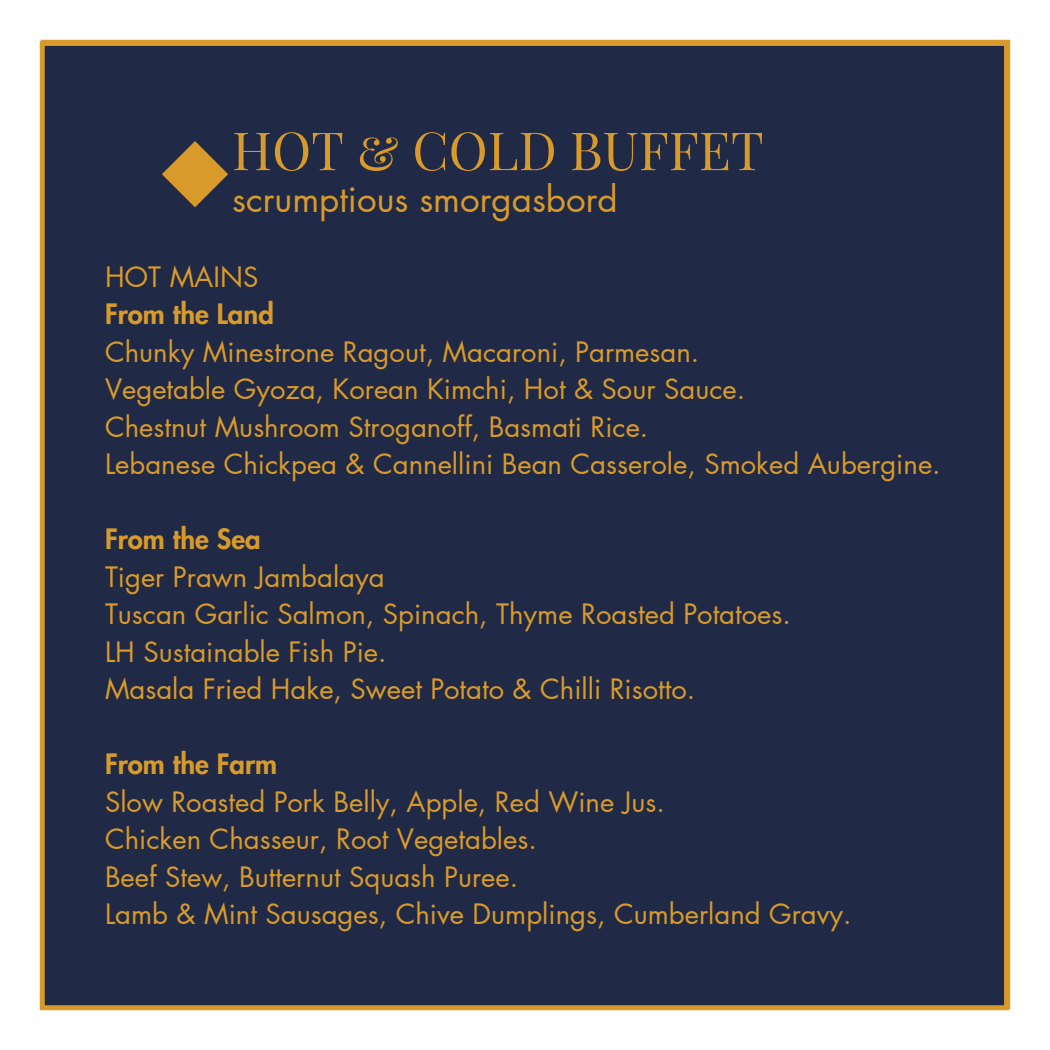
<style>
.page{position:relative;width:1050px;height:1050px;background:#fff}
.page>*{position:absolute;margin:0;border:0;box-sizing:border-box;transform-origin:0 0}
.t1{font:52.75px "Playfair Display SC";color:#d89b2b}
.t2{font:35px "Futura LT Pro";color:#d89b2b}
.t3{font:27.5px "Futura LT Pro";color:#d89b2b}
.t4{font:800 27.5px "Futura LT Pro";color:#d89b2b}
</style>
<div class="page">
<div style="left:40px;top:41px;width:969px;height:969px;background:#202945"></div>
<svg style="left:162px;top:141px;width:67px;height:113px;background:#554a3d"></svg>
<h1 class="t1" style="left:232px;top:113px;width:533px">HOT &amp; COLD BUFFET</h1>
<h2 class="t2" style="left:232px;top:184px;width:387px">scrumptious smorgasbord</h2>
<p class="t3" style="left:105px;top:264px;width:155px">HOT MAINS</p>
<p class="t4" style="left:105px;top:302px;width:170px">From the Land</p>
<p class="t3" style="left:105px;top:339px;width:596px">Chunky Minestrone Ragout, Macaroni, Parmesan.</p>
<p class="t3" style="left:105px;top:377px;width:642px">Vegetable Gyoza, Korean Kimchi, Hot &amp; Sour Sauce.</p>
<p class="t3" style="left:105px;top:414px;width:545px">Chestnut Mushroom Stroganoff, Basmati Rice.</p>
<p class="t3" style="left:105px;top:452px;width:837px">Lebanese Chickpea &amp; Cannellini Bean Casserole, Smoked Aubergine.</p>
<p class="t4" style="left:105px;top:527px;width:157px">From the Sea</p>
<p class="t3" style="left:105px;top:564px;width:281px">Tiger Prawn Jambalaya</p>
<p class="t3" style="left:105px;top:602px;width:687px">Tuscan Garlic Salmon, Spinach, Thyme Roasted Potatoes.</p>
<p class="t3" style="left:105px;top:639px;width:283px">LH Sustainable Fish Pie.</p>
<p class="t3" style="left:105px;top:677px;width:592px">Masala Fried Hake, Sweet Potato &amp; Chilli Risotto.</p>
<p class="t4" style="left:105px;top:752px;width:174px">From the Farm</p>
<p class="t3" style="left:105px;top:789px;width:561px">Slow Roasted Pork Belly, Apple, Red Wine Jus.</p>
<p class="t3" style="left:105px;top:827px;width:433px">Chicken Chasseur, Root Vegetables.</p>
<p class="t3" style="left:105px;top:864px;width:415px">Beef Stew, Butternut Squash Puree.</p>
<p class="t3" style="left:105px;top:902px;width:748px">Lamb &amp; Mint Sausages, Chive Dumplings, Cumberland Gravy.</p>
</div>
